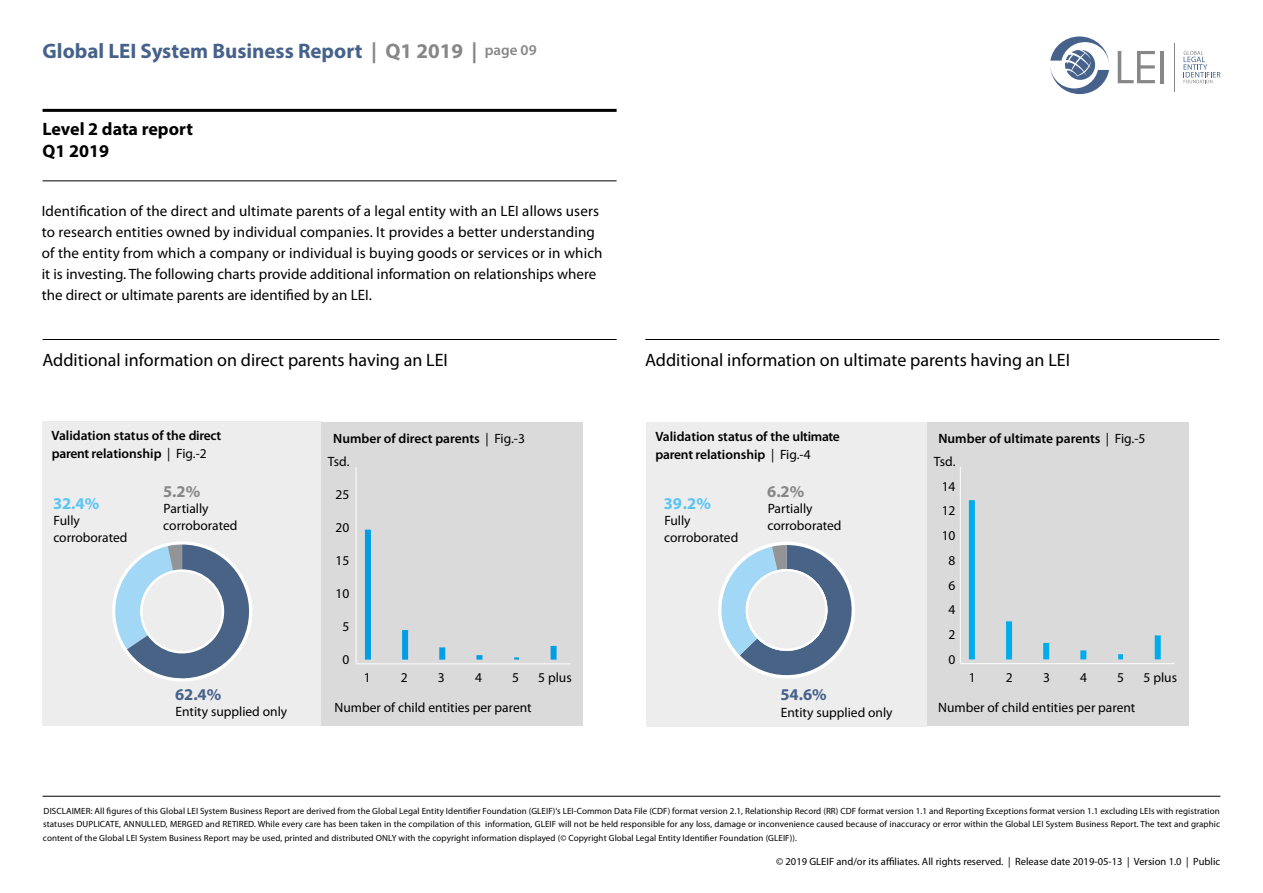
<style>
.page{position:relative;width:1263px;height:893px;background:#fff}
.page>*{position:absolute;margin:0;border:0;box-sizing:border-box;transform-origin:0 0}
.t1{font:700 21px "Myriad Pro";color:#46628b}
.t2{font:18px "Myriad Pro";color:#000}
.t3{font:700 18px/22.5px "Myriad Pro";color:#000}
.caption_semibold{font:700 16.5px "Myriad Pro";color:#46628b}
.caption_semibold-2{font:700 16.5px "Myriad Pro";color:#5bc5f2}
.caption_semibold-3{font:700 16.5px "Myriad Pro";color:#878787}
.t4{font:15px/21px "Myriad Pro";letter-spacing:.01em;color:#000}
.caption_semibold-4{font:13.5px/16.5px "Myriad Pro";color:#000}
.caption_semibold-5{font:600 13.5px/18px "Myriad Pro";color:#000}
.t5{font:10.5px "Myriad Pro";letter-spacing:.005em;color:#000}
.t6{font:9px/13.5px "Myriad Pro";letter-spacing:.01em;color:#000;text-align:justify}
.s1{color:#878787}
.s2{font-weight:600;font-size:15px;color:#878787}
.s3{font-weight:400}
</style>
<div class="page">
<hr style="left:43px;top:109px;width:574px;height:3px;background:#000">
<hr style="left:43px;top:180px;width:574px;height:1px;background:#000">
<div style="left:43px;top:422px;width:279px;height:304px;background:#ededed"></div>
<svg style="left:112px;top:541px;width:140px;height:140px"></svg>
<div style="left:646px;top:422px;width:281px;height:304px;background:#ededed"></div>
<svg style="left:718px;top:542px;width:137px;height:136px"></svg>
<hr style="left:43px;top:796px;width:1177px;height:1px;background:#000">
<div style="left:322px;top:422px;width:261px;height:304px;background:#dadada"></div>
<hr style="left:356px;top:663px;width:215px;height:1px;background:#fff">
<hr style="left:356px;top:467px;width:1px;height:196px;background:#fff">
<div style="left:365px;top:530px;width:6px;height:130px;background:#009fe3"></div>
<div style="left:402px;top:630px;width:6px;height:30px;background:#009fe3"></div>
<div style="left:439px;top:647px;width:6px;height:13px;background:#009fe3"></div>
<svg style="left:476px;top:655px;width:6px;height:5px"></svg>
<div style="left:551px;top:646px;width:6px;height:14px;background:#009fe3"></div>
<svg style="left:514px;top:657px;width:5px;height:3px"></svg>
<div style="left:927px;top:422px;width:261px;height:304px;background:#dadada"></div>
<hr style="left:960px;top:663px;width:214px;height:1px;background:#fff">
<hr style="left:960px;top:467px;width:1px;height:196px;background:#fff">
<div style="left:969px;top:500px;width:6px;height:159px;background:#00ace9"></div>
<div style="left:1006px;top:621px;width:6px;height:38px;background:#00ace9"></div>
<div style="left:1043px;top:643px;width:6px;height:16px;background:#00ace9"></div>
<div style="left:1080px;top:650px;width:6px;height:9px;background:#00ace9"></div>
<div style="left:1155px;top:635px;width:6px;height:24px;background:#00ace9"></div>
<svg style="left:1118px;top:654px;width:5px;height:5px"></svg>
<hr style="left:43px;top:339px;width:574px;height:1px;background:#000">
<hr style="left:645px;top:339px;width:574px;height:1px;background:#000">
<svg style="left:1183px;top:51px;width:37px;height:32px"></svg>
<svg style="left:1118px;top:51px;width:37px;height:32px"></svg>
<hr style="left:1160px;top:51px;width:4px;height:32px;background:#878787">
<svg style="left:1050px;top:36px;width:59px;height:58px"></svg>
<hr style="left:1174px;top:43px;width:1px;height:49px;background:#878787">
<p class="t1" style="left:43px;top:38px;width:496px">Global LEI System Business Report <span class="s1">| Q1 2019 |</span> <span class="s2">page 09</span></p>
<p class="t3" style="left:43px;top:117px;width:152px">Level 2 data report<br>Q1 2019</p>
<p class="t4" style="left:42px;top:200px;width:562px">Identification of the direct and ultimate parents of a legal entity with an LEI allows users to research entities owned by individual companies. It provides a better understanding of the entity from which a company or individual is buying goods or services or in which it is investing. The following charts provide additional information on relationships where the direct or ultimate parents are identified by an LEI.</p>
<p class="t2" style="left:43px;top:349px;width:407px">Additional information on direct parents having an LEI</p>
<p class="t2" style="left:645px;top:349px;width:426px">Additional information on ultimate parents having an LEI</p>
<p class="caption_semibold-5" style="left:51px;top:426px;width:171px">Validation status of the direct parent relationship <span class="s3">| Fig.-2</span></p>
<p class="caption_semibold-3" style="left:163px;top:480px;width:39px">5.2%</p>
<p class="caption_semibold-4" style="left:163px;top:500px;width:76px">Partially corroborated</p>
<p class="caption_semibold-2" style="left:53px;top:492px;width:48px">32.4%</p>
<p class="caption_semibold-4" style="left:53px;top:512px;width:76px">Fully corroborated</p>
<p class="caption_semibold" style="left:175px;top:683px;width:48px">62.4%</p>
<p class="caption_semibold-4" style="left:175px;top:703px;width:113px">Entity supplied only</p>
<p class="caption_semibold-5" style="left:333px;top:429px;width:193px">Number of direct parents <span class="s3">| Fig.-3</span></p>
<p class="caption_semibold-4" style="left:328px;top:453px;width:23px">Tsd.</p>
<p class="caption_semibold-4" style="left:336px;top:486px;width:15px">25</p>
<p class="caption_semibold-4" style="left:336px;top:519px;width:15px">20</p>
<p class="caption_semibold-4" style="left:336px;top:552px;width:15px">15</p>
<p class="caption_semibold-4" style="left:336px;top:585px;width:15px">10</p>
<p class="caption_semibold-4" style="left:343px;top:618px;width:8px">5</p>
<p class="caption_semibold-4" style="left:343px;top:651px;width:8px">0</p>
<p class="caption_semibold-4" style="left:364px;top:669px;width:8px">1</p>
<p class="caption_semibold-4" style="left:401px;top:669px;width:8px">2</p>
<p class="caption_semibold-4" style="left:438px;top:669px;width:8px">3</p>
<p class="caption_semibold-4" style="left:475px;top:669px;width:8px">4</p>
<p class="caption_semibold-4" style="left:512px;top:669px;width:8px">5</p>
<p class="caption_semibold-4" style="left:538px;top:669px;width:35px">5 plus</p>
<p class="caption_semibold-4" style="left:334px;top:699px;width:199px">Number of child entities per parent</p>
<p class="caption_semibold-5" style="left:655px;top:427px;width:186px">Validation status of the ultimate parent relationship <span class="s3">| Fig.-4</span></p>
<p class="caption_semibold-3" style="left:767px;top:481px;width:39px">6.2%</p>
<p class="caption_semibold-4" style="left:767px;top:500px;width:76px">Partially corroborated</p>
<p class="caption_semibold-2" style="left:664px;top:493px;width:49px">39.2%</p>
<p class="caption_semibold-4" style="left:664px;top:512px;width:76px">Fully corroborated</p>
<p class="caption_semibold" style="left:780px;top:684px;width:48px">54.6%</p>
<p class="caption_semibold-4" style="left:781px;top:704px;width:113px">Entity supplied only</p>
<p class="caption_semibold-5" style="left:938px;top:429px;width:208px">Number of ultimate parents <span class="s3">| Fig.-5</span></p>
<p class="caption_semibold-4" style="left:934px;top:453px;width:23px">Tsd.</p>
<p class="caption_semibold-4" style="left:942px;top:478px;width:15px">14</p>
<p class="caption_semibold-4" style="left:942px;top:502px;width:15px">12</p>
<p class="caption_semibold-4" style="left:942px;top:527px;width:15px">10</p>
<p class="caption_semibold-4" style="left:949px;top:552px;width:8px">8</p>
<p class="caption_semibold-4" style="left:949px;top:577px;width:8px">6</p>
<p class="caption_semibold-4" style="left:949px;top:601px;width:8px">4</p>
<p class="caption_semibold-4" style="left:949px;top:626px;width:8px">2</p>
<p class="caption_semibold-4" style="left:949px;top:651px;width:8px">0</p>
<p class="caption_semibold-4" style="left:969px;top:669px;width:8px">1</p>
<p class="caption_semibold-4" style="left:1006px;top:669px;width:8px">2</p>
<p class="caption_semibold-4" style="left:1043px;top:669px;width:8px">3</p>
<p class="caption_semibold-4" style="left:1080px;top:669px;width:8px">4</p>
<p class="caption_semibold-4" style="left:1117px;top:669px;width:8px">5</p>
<p class="caption_semibold-4" style="left:1144px;top:669px;width:35px">5 plus</p>
<p class="caption_semibold-4" style="left:938px;top:699px;width:199px">Number of child entities per parent</p>
<p class="t6" style="left:43px;top:804px;width:1179px">DISCLAIMER: All figures of this Global LEI System Business Report are derived from the Global Legal Entity Identifier Foundation (GLEIF)‘s LEI-Common Data File (CDF) format version 2.1, Relationship Record (RR) CDF format version 1.1 and Reporting Exceptions format version 1.1 excluding LEIs with registration statuses DUPLICATE, ANNULLED, MERGED and RETIRED. While every care has been taken in the compilation of this information, GLEIF will not be held responsible for any loss, damage or inconvenience caused because of inaccuracy or error within the Global LEI System Business Report. The text and graphic content of the Global LEI System Business Report may be used, printed and distributed ONLY with the copyright information displayed (© Copyright Global Legal Entity Identifier Foundation (GLEIF)).</p>
<p class="t5" style="left:776px;top:855px;width:446px">© 2019 GLEIF and/or its affiliates. All rights reserved. | Release date 2019-05-13 | Version 1.0 | Public</p>
</div>
